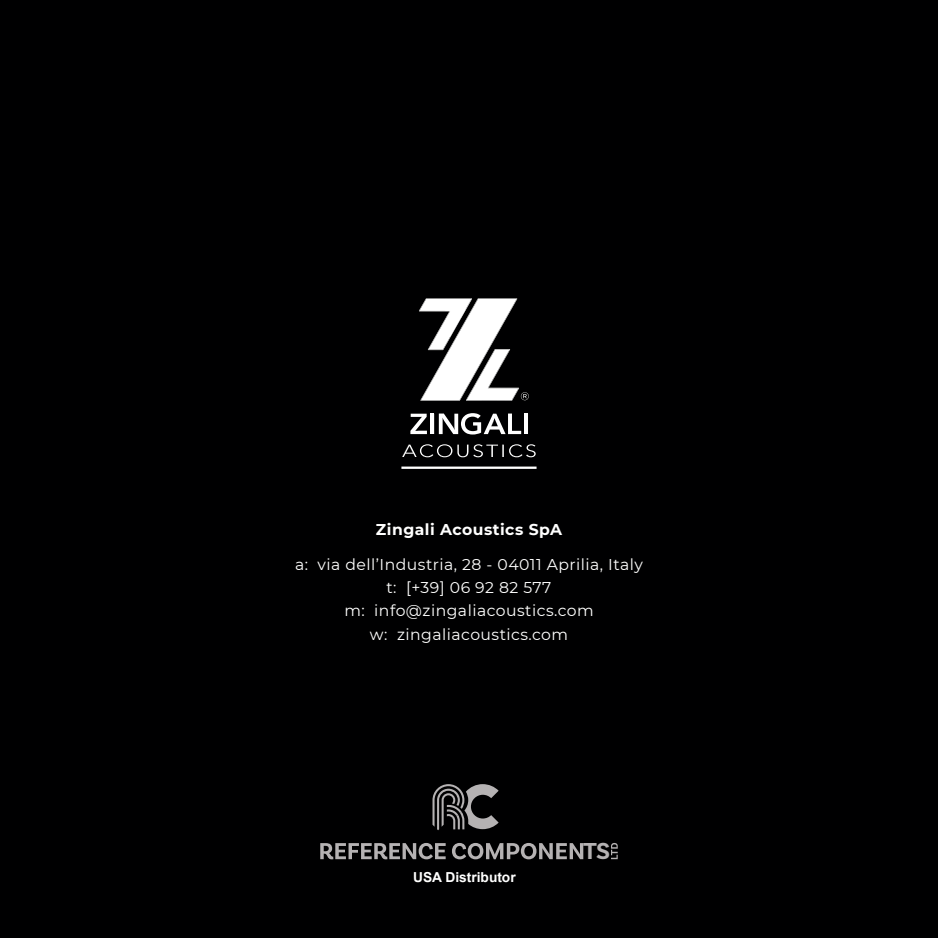
<style>
.page{position:relative;width:938px;height:938px;background:#000001}
.page>*{position:absolute;margin:0;border:0;box-sizing:border-box;transform-origin:0 0}
.t1{font:700 24.38px "Basic Sans";color:#b5b2b3}
.t2{font:15.62px/23.1px "Montserrat";letter-spacing:.03em;color:#fff;text-align:center}
.t3{font:700 15.62px "Montserrat";letter-spacing:.03em;color:#fff}
.t4{font:700 13.75px "Arial";color:#fff}
</style>
<div class="page">
<svg style="left:410px;top:413px;width:117px;height:21px"></svg>
<svg style="left:402px;top:444px;width:133px;height:13px"></svg>
<svg style="left:401px;top:466px;width:135px;height:3px"></svg>
<svg style="left:419px;top:298px;width:109px;height:103px"></svg>
<svg style="left:320px;top:843px;width:125px;height:16px"></svg>
<svg style="left:452px;top:843px;width:131px;height:16px"></svg>
<svg style="left:432px;top:784px;width:66px;height:46px"></svg>
<svg style="left:611px;top:843px;width:6px;height:16px"></svg>
<p class="t3" style="left:376px;top:517px;width:187px">Zingali Acoustics SpA</p>
<p class="t2" style="left:295px;top:552px;width:349px">a: via dell’Industria, 28 - 04011 Aprilia, Italy t: [+39] 06 92 82 577<br>m: info@zingaliacoustics.com<br>w: zingaliacoustics.com</p>
<p class="t4" style="left:413px;top:868px;width:104px">USA Distributor</p>
<h1 class="t1" style="left:583px;top:836px;width:29px">TS</h1>
</div>
